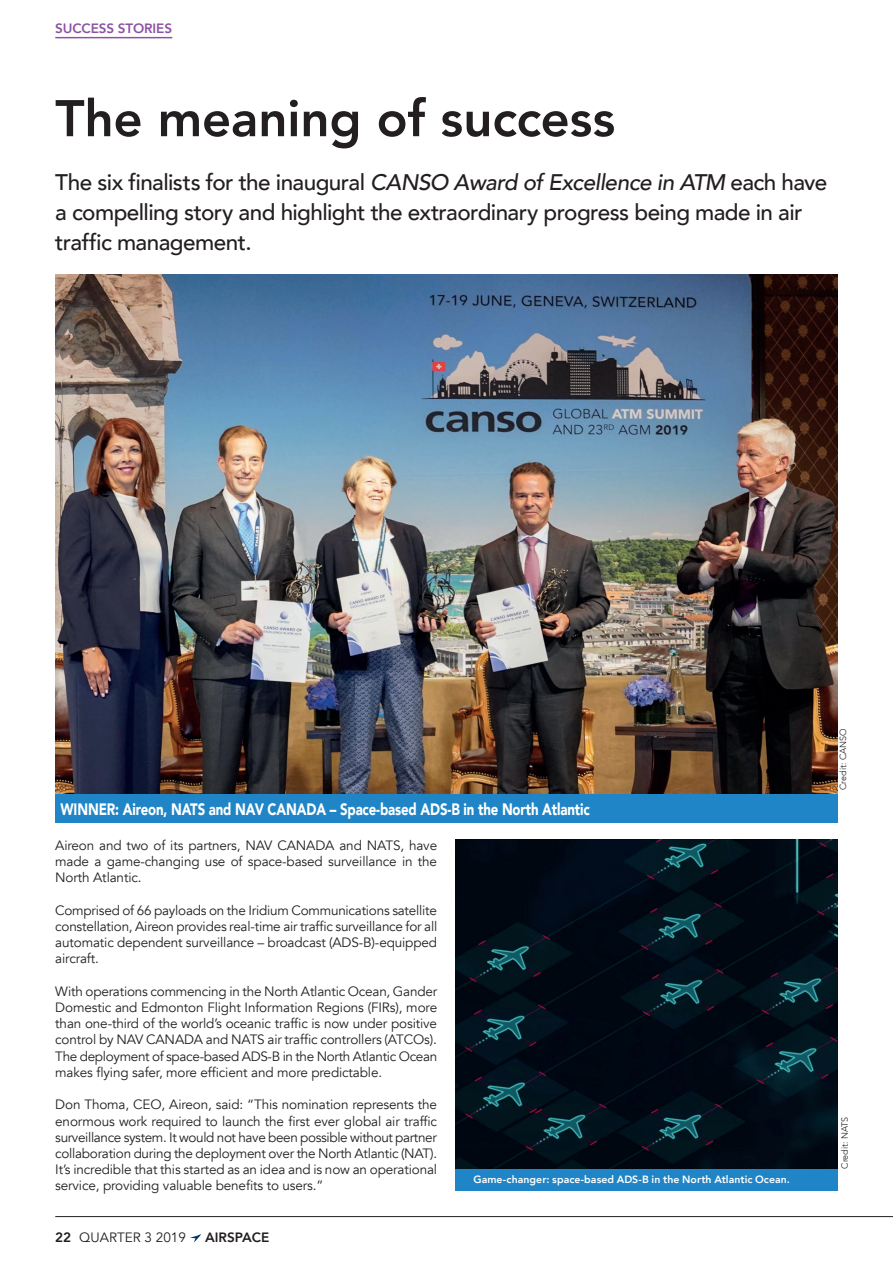
<style>
.page{position:relative;width:893px;height:1263px;background:#fff}
.page>*{position:absolute;margin:0;border:0;box-sizing:border-box;transform-origin:0 0}
.t1{font:800 51px "Avenir";letter-spacing:-.005em;color:#231f20}
.t2{font:500 22.5px/30px "Avenir";letter-spacing:-.025em;color:#231f20}
.t3{font:900 16.5px "Avenir";letter-spacing:-.01em;color:#fff;scale:.8 1}
.t4{font:13.5px/16.2px "Avenir";letter-spacing:-.01em;color:#231f20;text-align:justify}
.t5{font:800 13.5px "Avenir";letter-spacing:-.01em;color:#8c54a2}
.t6{font:800 13.5px "Avenir";color:#231f20}
.t7{font:800 10.5px "Avenir";letter-spacing:.005em;color:#fff}
.t8{font:300 9px "Avenir";color:#231f20}
.s1{font-style:italic}
.s2{font-weight:800}
</style>
<div class="page">
<img style="left:55px;top:274px;width:783px;height:520px">
<hr style="left:55px;top:37px;width:117px;height:1px;background:#8c54a2">
<div style="left:55px;top:794px;width:783px;height:29px;background:#1f85c7"></div>
<img style="left:455px;top:840px;width:383px;height:329px">
<div style="left:455px;top:1169px;width:383px;height:22px;background:#1f85c7"></div>
<svg style="left:190px;top:1234px;width:11px;height:8px"></svg>
<hr style="left:55px;top:1216px;width:838px;height:1px;background:#231f20">
<p class="t5" style="left:55px;top:17px;width:118px">SUCCESS STORIES</p>
<h1 class="t1" style="left:55px;top:79px;width:561px">The meaning of success</h1>
<h2 class="t2" style="left:55px;top:166px;width:773px">The six finalists for the inaugural <span class="s1">CANSO Award of Excellence in ATM</span> each have a compelling story and highlight the extraordinary progress being made in air traffic management.</h2>
<p class="t3" style="left:61px;top:795px;width:663px">WINNER: Aireon, NATS and NAV CANADA – Space-based ADS-B in the North Atlantic</p>
<p class="t4" style="left:55px;top:837px;width:383px">Aireon and two of its partners, NAV CANADA and NATS, have made a game-changing use of space-based surveillance in the North Atlantic.</p>
<p class="t4" style="left:55px;top:902px;width:384px">Comprised of 66 payloads on the Iridium Communications satellite constellation, Aireon provides real-time air traffic surveillance for all automatic dependent surveillance – broadcast (ADS-B)-equipped aircraft.</p>
<p class="t4" style="left:55px;top:983px;width:384px">With operations commencing in the North Atlantic Ocean, Gander Domestic and Edmonton Flight Information Regions (FIRs), more than one-third of the world’s oceanic traffic is now under positive control by NAV CANADA and NATS air traffic controllers (ATCOs).<br>The deployment of space-based ADS-B in the North Atlantic Ocean makes flying safer, more efficient and more predictable.</p>
<p class="t4" style="left:55px;top:1097px;width:383px">Don Thoma, CEO, Aireon, said: “This nomination represents the enormous work required to launch the first ever global air traffic surveillance system. It would not have been possible without partner collaboration during the deployment over the North Atlantic (NAT).<br>It’s incredible that this started as an idea and is now an operational service, providing valuable benefits to users.”</p>
<p class="t4" style="left:55px;top:1230px;width:132px"><span class="s2">22</span> QUARTER 3 2019</p>
<p class="t6" style="left:205px;top:1227px;width:66px">AIRSPACE</p>
<p class="t7" style="left:473px;top:1171px;width:318px">Game-changer: space-based ADS-B in the North Atlantic Ocean.</p>
<p class="t8" style="left:838px;top:790px;width:63px;rotate:-90deg">Credit: CANSO</p>
<p class="t8" style="left:839px;top:1169px;width:54px;rotate:-90deg">Credit: NATS</p>
</div>
